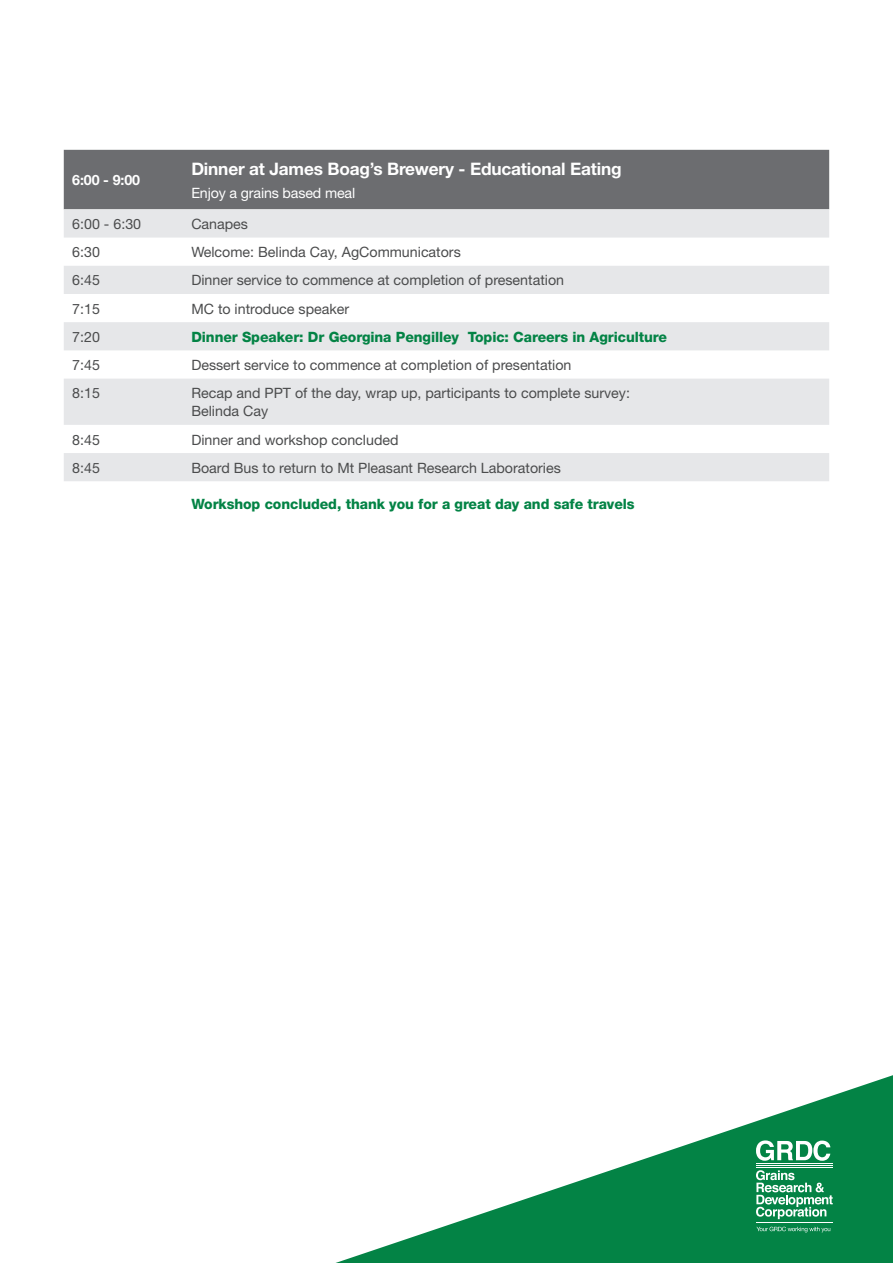
<style>
.page{position:relative;width:893px;height:1263px;background:#fff}
.page>*{position:absolute;margin:0;border:0;box-sizing:border-box;transform-origin:0 0}
.heading_in_grey{font:700 17.25px "Helvetica Neue";letter-spacing:-.01em;color:#fff}
.t1{font:14.25px/18px "Helvetica Neue";color:#4b4c4d}
.green_heading_in_t{font:800 14.25px "Helvetica Neue";letter-spacing:-.005em;color:#038345}
.text_in_grey{font:14.25px "Helvetica Neue";letter-spacing:-.01em;color:#fff}
.text_in_grey-2{font:700 14.25px "Helvetica Neue";color:#fff}
</style>
<div class="page">
<svg style="left:335px;top:1075px;width:558px;height:188px"></svg>
<hr style="left:756px;top:1163px;width:77px;height:1px;background:#fff">
<hr style="left:756px;top:1165px;width:77px;height:1px;background:#fff">
<hr style="left:756px;top:1167px;width:77px;height:1px;background:#fff">
<hr style="left:756px;top:1223px;width:77px;height:1px;background:#fff">
<svg style="left:756px;top:1140px;width:74px;height:21px"></svg>
<svg style="left:756px;top:1170px;width:77px;height:49px"></svg>
<svg style="left:756px;top:1227px;width:74px;height:5px"></svg>
<div style="left:64px;top:150px;width:765px;height:59px;background:#6c6d70"></div>
<svg style="left:64px;top:209px;width:765px;height:272px;fill:#e6e7e9"></svg>
<p class="text_in_grey-2" style="left:72px;top:171px;width:69px">6:00 - 9:00</p>
<p class="heading_in_grey" style="left:191px;top:158px;width:432px">Dinner at James Boag’s Brewery - Educational Eating</p>
<p class="text_in_grey" style="left:191px;top:184px;width:165px">Enjoy a grains based meal</p>
<p class="t1" style="left:72px;top:215px;width:70px">6:00 - 6:30</p>
<p class="t1" style="left:191px;top:215px;width:58px">Canapes</p>
<p class="t1" style="left:72px;top:243px;width:29px">6:30</p>
<p class="t1" style="left:191px;top:243px;width:271px">Welcome: Belinda Cay, AgCommunicators</p>
<p class="t1" style="left:72px;top:271px;width:29px">6:45</p>
<p class="t1" style="left:191px;top:271px;width:374px">Dinner service to commence at completion of presentation</p>
<p class="t1" style="left:72px;top:299px;width:29px">7:15</p>
<p class="t1" style="left:191px;top:299px;width:159px">MC to introduce speaker</p>
<p class="t1" style="left:72px;top:328px;width:29px">7:20</p>
<p class="green_heading_in_t" style="left:191px;top:328px;width:477px">Dinner Speaker: Dr Georgina Pengilley Topic: Careers in Agriculture</p>
<p class="t1" style="left:72px;top:356px;width:29px">7:45</p>
<p class="t1" style="left:191px;top:356px;width:382px">Dessert service to commence at completion of presentation</p>
<p class="t1" style="left:72px;top:384px;width:29px">8:15</p>
<p class="t1" style="left:191px;top:384px;width:440px">Recap and PPT of the day, wrap up, participants to complete survey:<br>Belinda Cay</p>
<p class="t1" style="left:72px;top:430px;width:29px">8:45</p>
<p class="t1" style="left:191px;top:430px;width:209px">Dinner and workshop concluded</p>
<p class="t1" style="left:72px;top:458px;width:29px">8:45</p>
<p class="t1" style="left:191px;top:458px;width:371px">Board Bus to return to Mt Pleasant Research Laboratories</p>
<p class="green_heading_in_t" style="left:191px;top:495px;width:445px">Workshop concluded, thank you for a great day and safe travels</p>
</div>
